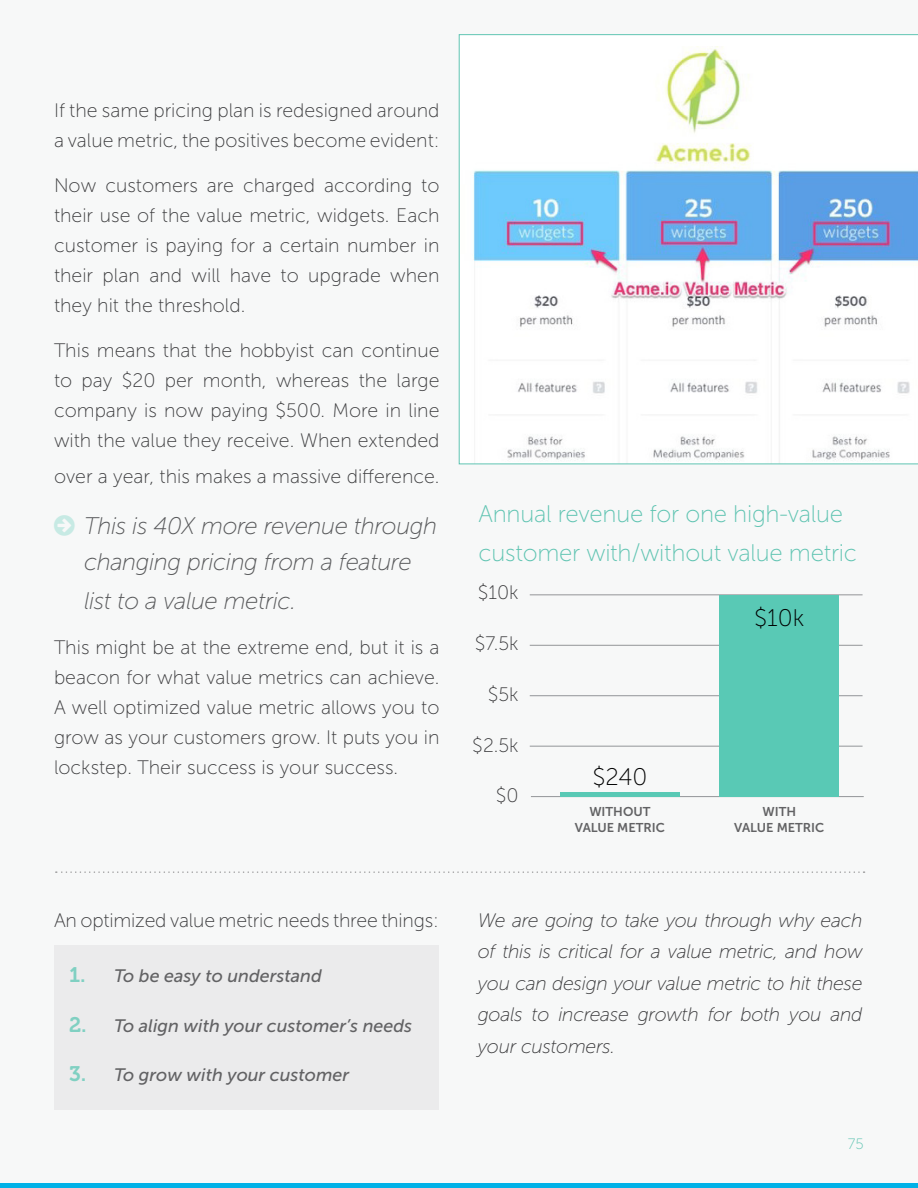
<style>
.page{position:relative;width:918px;height:1188px;background:#f7f8f8}
.page>*{position:absolute;margin:0;border:0;box-sizing:border-box;transform-origin:0 0}
.t1{font:italic 24px/36px "Museo Sans 100";letter-spacing:-.02em;color:#58595b}
.t2{font:24px/39px "Museo Sans 100";letter-spacing:-.01em;color:#60c4b2}
.t3{font:24px "Museo Sans 100";color:#000}
.t4{font:19.5px/30px "Museo Sans 100";color:#3b3b3d;text-align:justify}
.t5{font:italic 19.5px/31.5px "Museo Sans 100";letter-spacing:-.02em;color:#3b3b3d;text-align:justify}
.t6{font:italic 18px "Museo Sans 500";color:#626264}
.t7{font:15px "Museo Sans 100";color:#60c4b2}
.t8{font:12.75px/16.5px "Museo Sans 700";color:#626264;text-align:center}
.s1{font-family:"Museo 700";font-style:normal;font-size:21px;color:#80d0c2}
</style>
<div class="page">
<hr style="left:0;top:1184px;width:918px;height:4px;background:#00b1e7">
<svg style="left:459px;top:34px;width:459px;height:430px"></svg>
<hr style="left:530px;top:645px;width:333px;height:1px;background:#939598">
<hr style="left:530px;top:746px;width:333px;height:1px;background:#939598">
<hr style="left:530px;top:595px;width:333px;height:1px;background:#939598">
<hr style="left:531px;top:796px;width:333px;height:1px;background:#939598">
<hr style="left:530px;top:695px;width:333px;height:1px;background:#939598">
<hr style="left:560px;top:792px;width:120px;height:4px;background:#59c9b5">
<div style="left:719px;top:595px;width:120px;height:201px;background:#59c9b5"></div>
<div style="left:54px;top:945px;width:385px;height:66px;background:#ebebec"></div>
<div style="left:54px;top:994px;width:385px;height:66px;background:#ebebec"></div>
<div style="left:54px;top:1044px;width:385px;height:66px;background:#ebebec"></div>
<svg style="left:56px;top:871px;width:809px;height:2px"></svg>
<p class="t4" style="left:54px;top:95px;width:387px">If the same pricing plan is redesigned around a value metric, the positives become evident:</p>
<p class="t4" style="left:54px;top:170px;width:387px">Now customers are charged according to their use of the value metric, widgets. Each customer is paying for a certain number in their plan and will have to upgrade when they hit the threshold.</p>
<p class="t4" style="left:54px;top:335px;width:387px">This means that the hobbyist can continue to pay $20 per month, whereas the large company is now paying $500. More in line with the value they receive. When extended</p>
<p class="t4" style="left:54px;top:461px;width:387px">over a year, this makes a massive difference.</p>
<p class="t1" style="left:84px;top:508px;width:355px">This is 40X more revenue through changing pricing from a feature</p>
<p class="t1" style="left:84px;top:583px;width:214px">list to a value metric.</p>
<p class="t4" style="left:54px;top:632px;width:387px">This might be at the extreme end, but it is a beacon for what value metrics can achieve.<br>A well optimized value metric allows you to grow as your customers grow. It puts you in lockstep. Their success is your success.</p>
<p class="t4" style="left:54px;top:905px;width:386px">An optimized value metric needs three things:</p>
<p class="t6" style="left:69px;top:966px;width:254px"><span class="s1">1.</span> To be easy to understand</p>
<p class="t6" style="left:69px;top:1016px;width:345px"><span class="s1">2.</span> To align with your customer’s needs</p>
<p class="t6" style="left:69px;top:1065px;width:282px"><span class="s1">3.</span> To grow with your customer</p>
<p class="t2" style="left:478px;top:495px;width:380px">Annual revenue for one high-value customer with/without value metric</p>
<p class="t4" style="left:478px;top:578px;width:42px">$10k</p>
<p class="t4" style="left:475px;top:629px;width:45px">$7.5k</p>
<p class="t4" style="left:488px;top:679px;width:32px">$5k</p>
<p class="t4" style="left:472px;top:730px;width:48px">$2.5k</p>
<p class="t4" style="left:496px;top:781px;width:24px">$0</p>
<p class="t3" style="left:592px;top:764px;width:57px">$240</p>
<p class="t8" style="left:575px;top:803px;width:92px">WITHOUT<br>VALUE METRIC</p>
<p class="t3" style="left:754px;top:605px;width:52px">$10k</p>
<p class="t8" style="left:734px;top:803px;width:92px">WITH<br>VALUE METRIC</p>
<p class="t5" style="left:478px;top:904px;width:386px">We are going to take you through why each of this is critical for a value metric, and how you can design your value metric to hit these goals to increase growth for both you and your customers.</p>
<p class="t7" style="left:848px;top:1136px;width:17px">75</p>
</div>
